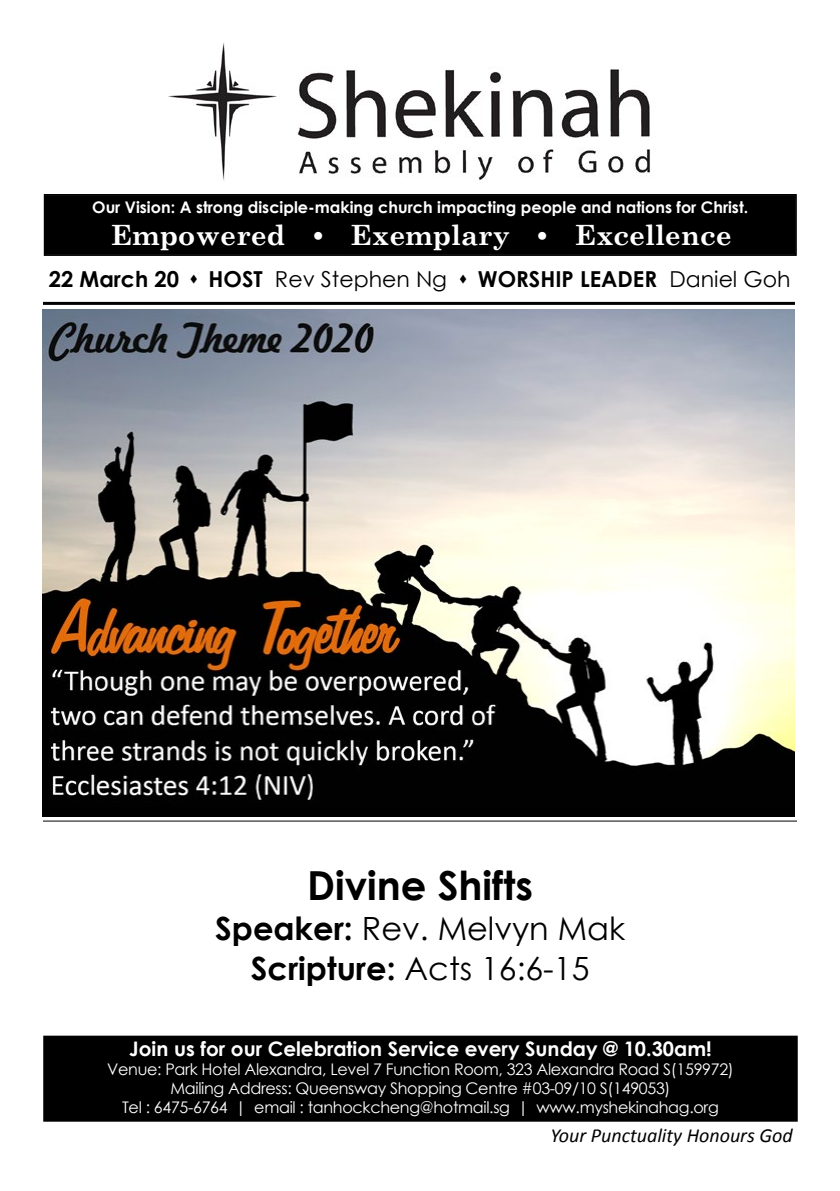
<style>
.page{position:relative;width:840px;height:1191px;background:#fff}
.page>*{position:absolute;margin:0;border:0;box-sizing:border-box;transform-origin:0 0}
.t1{font:700 40px "Century Gothic";color:#000}
.t2{font:32px/40px "Century Gothic";color:#000;text-align:center}
.t3{font:700 28px "Century Schoolbook";color:#fff}
.t4{font:700 22px "Century Gothic";color:#000}
.t5{font:700 20px "Century Gothic";color:#fff}
.t6{font:italic 20px "Calibri";color:#000}
.t7{font:16px/19.2px "Century Gothic";letter-spacing:-.02em;color:#fff;text-align:center}
.t8{font:700 16px "Century Gothic";color:#fff}
.s1{font-weight:400}
.s2{font-weight:700}
</style>
<div class="page">
<div style="left:45px;top:195px;width:750px;height:60px;background:#000"></div>
<div style="left:44px;top:1036px;width:752px;height:84px;background:#000"></div>
<div style="left:43px;top:1035px;width:754px;height:86px;border:2px solid #000"></div>
<hr style="left:43px;top:302px;width:751px;height:3px;background:#000">
<div style="left:88px;top:194px;width:664px;height:62px;background:#000"></div>
<img style="left:168px;top:43px;width:483px;height:138px">
<hr style="left:43px;top:820px;width:753px;height:1px;background:#000">
<img style="left:43px;top:309px;width:751px;height:507px">
<p class="t8" style="left:92px;top:195px;width:657px">Our Vision: A strong disciple-making church impacting people and nations for Christ.</p>
<h3 class="t3" style="left:111px;top:213px;width:621px">Empowered • Exemplary • Excellence</h3>
<h3 class="t4" style="left:49px;top:262px;width:743px">22 March 20 ▲ HOST <span class="s1">Rev Stephen Ng</span> ▲ WORSHIP LEADER <span class="s1">Daniel Goh</span></h3>
<h1 class="t1" style="left:307px;top:854px;width:227px">Divine Shifts</h1>
<h2 class="t2" style="left:215px;top:907px;width:411px"><span class="s2">Speaker:</span> Rev. Melvyn Mak<br><span class="s2">Scripture:</span> Acts 16:6-15</h2>
<p class="t5" style="left:129px;top:1033px;width:584px">Join us for our Celebration Service every Sunday @ 10.30am!</p>
<p class="t7" style="left:107px;top:1059px;width:627px">Venue: Park Hotel Alexandra, Level 7 Function Room, 323 Alexandra Road S(159972)<br>Mailing Address: Queensway Shopping Centre #03-09/10 S(149053)<br>Tel : 6475-6764 | email : tanhockcheng@hotmail.sg | www.myshekinahag.org</p>
<p class="t6" style="left:550px;top:1121px;width:243px">Your Punctuality Honours God</p>
</div>
